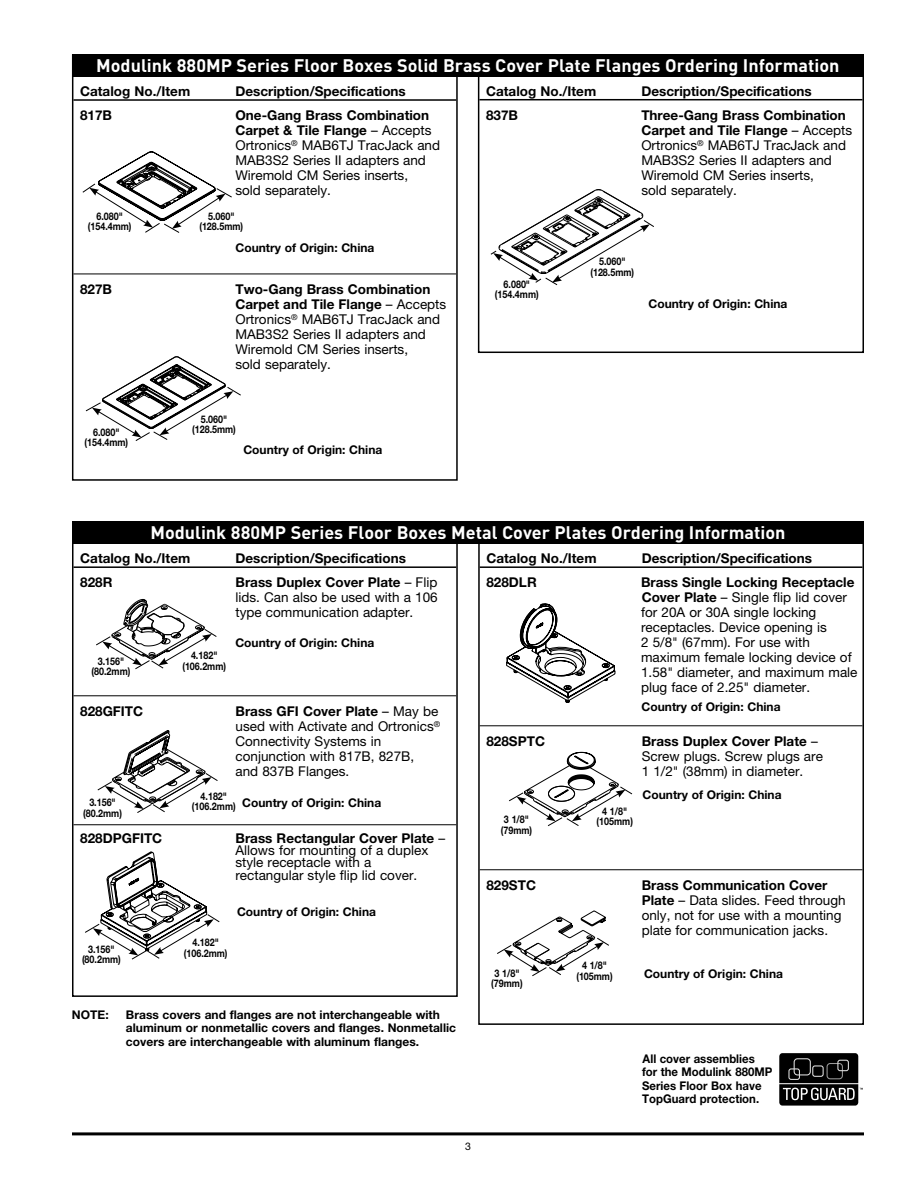
<style>
.page{position:relative;width:918px;height:1188px;background:#fff}
.page>*{position:absolute;margin:0;border:0;box-sizing:border-box;transform-origin:0 0}
.t1{font:700 18px "DIN Pro";color:#fff}
.t2{font:13.5px/15px "Helvetica Neue";color:#000}
.t3{font:700 13.5px "Helvetica Neue";color:#000}
.t4{font:700 12px/13.5px "Helvetica Neue";color:#000}
.t5{font:700 12px/13.5px "Helvetica Neue";color:#000;scale:.95 1}
.t6{font:700 10.5px/10.5px "Helvetica Neue";color:#000;text-align:center;scale:.85 1}
.t7{font:10.5px "Helvetica Neue";color:#000}
.s1{font-weight:700}
</style>
<div class="page">
<hr style="left:480px;top:566px;width:383px;height:2px;background:#000">
<hr style="left:480px;top:725px;width:383px;height:1px;background:#000">
<hr style="left:480px;top:869px;width:383px;height:1px;background:#000">
<div style="left:478px;top:521px;width:386px;height:504px;border:2px solid #000"></div>
<hr style="left:74px;top:566px;width:382px;height:2px;background:#000">
<hr style="left:74px;top:695px;width:382px;height:1px;background:#000">
<hr style="left:74px;top:824px;width:382px;height:1px;background:#000">
<div style="left:72px;top:521px;width:386px;height:476px;border:2px solid #000"></div>
<hr style="left:72px;top:1132px;width:792px;height:3px;background:#000">
<div style="left:779px;top:1053px;width:79px;height:53px;background:#000;border-radius:3px"></div>
<div style="left:794px;top:1058px;width:17px;height:17px;border:1px solid #dfdfdf;border-radius:3px"></div>
<svg style="left:788px;top:1059px;width:61px;height:21px"></svg>
<svg style="left:783px;top:1088px;width:80px;height:12px"></svg>
<hr style="left:778px;top:1083px;width:81px;height:1px;background:#fff">
<hr style="left:73px;top:99px;width:383px;height:2px;background:#000">
<hr style="left:73px;top:274px;width:383px;height:1px;background:#000">
<div style="left:72px;top:54px;width:386px;height:427px;border:2px solid #000"></div>
<hr style="left:479px;top:99px;width:383px;height:1px;background:#000">
<div style="left:478px;top:54px;width:386px;height:299px;border:2px solid #000"></div>
<div style="left:72px;top:54px;width:792px;height:23px;background:#000"></div>
<svg style="left:82px;top:152px;width:150px;height:81px"></svg>
<svg style="left:85px;top:357px;width:156px;height:84px"></svg>
<svg style="left:490px;top:189px;width:164px;height:97px"></svg>
<svg style="left:506px;top:604px;width:109px;height:99px"></svg>
<svg style="left:497px;top:911px;width:112px;height:66px"></svg>
<svg style="left:509px;top:752px;width:124px;height:74px"></svg>
<div style="left:72px;top:521px;width:792px;height:23px;background:#000"></div>
<svg style="left:96px;top:599px;width:121px;height:71px"></svg>
<svg style="left:97px;top:730px;width:121px;height:83px"></svg>
<svg style="left:85px;top:852px;width:135px;height:108px"></svg>
<h1 class="t1" style="left:96px;top:53px;width:745px">Modulink 880MP Series Floor Boxes Solid Brass Cover Plate Flanges Ordering Information</h1>
<p class="t3" style="left:80px;top:83px;width:112px">Catalog No./Item</p>
<p class="t3" style="left:235px;top:83px;width:172px">Description/Specifications</p>
<p class="t3" style="left:80px;top:107px;width:34px">817B</p>
<p class="t2" style="left:235px;top:108px;width:206px"><span class="s1">One-Gang Brass Combination<br>Carpet &amp; Tile Flange</span> – Accepts<br>Ortronics<sup>®</sup> MAB6TJ TracJack and<br>MAB3S2 Series II adapters and<br>Wiremold CM Series inserts,<br>sold separately.</p>
<p class="t6" style="left:88px;top:210px;width:53px">6.080" (154.4mm)</p>
<p class="t6" style="left:199px;top:211px;width:53px">5.060" (128.5mm)</p>
<p class="t4" style="left:236px;top:240px;width:141px">Country of Origin: China</p>
<p class="t3" style="left:80px;top:281px;width:34px">827B</p>
<p class="t2" style="left:235px;top:282px;width:212px"><span class="s1">Two-Gang Brass Combination<br>Carpet and Tile Flange</span> – Accepts<br>Ortronics<sup>®</sup> MAB6TJ TracJack and<br>MAB3S2 Series II adapters and<br>Wiremold CM Series inserts,<br>sold separately.</p>
<p class="t6" style="left:84px;top:426px;width:53px">6.080" (154.4mm)</p>
<p class="t6" style="left:192px;top:414px;width:53px">5.060" (128.5mm)</p>
<p class="t4" style="left:243px;top:443px;width:141px">Country of Origin: China</p>
<p class="t3" style="left:486px;top:83px;width:112px">Catalog No./Item</p>
<p class="t3" style="left:641px;top:83px;width:172px">Description/Specifications</p>
<p class="t3" style="left:486px;top:107px;width:34px">837B</p>
<p class="t2" style="left:641px;top:108px;width:212px"><span class="s1">Three-Gang Brass Combination<br>Carpet and Tile Flange</span> – Accepts<br>Ortronics<sup>®</sup> MAB6TJ TracJack and<br>MAB3S2 Series II adapters and<br>Wiremold CM Series inserts,<br>sold separately.</p>
<p class="t6" style="left:495px;top:279px;width:53px">6.080" (154.4mm)</p>
<p class="t6" style="left:590px;top:256px;width:53px">5.060" (128.5mm)</p>
<p class="t4" style="left:649px;top:297px;width:141px">Country of Origin: China</p>
<h1 class="t1" style="left:150px;top:521px;width:637px">Modulink 880MP Series Floor Boxes Metal Cover Plates Ordering Information</h1>
<p class="t3" style="left:80px;top:550px;width:112px">Catalog No./Item</p>
<p class="t3" style="left:236px;top:550px;width:172px">Description/Specifications</p>
<p class="t3" style="left:80px;top:574px;width:34px">828R</p>
<p class="t2" style="left:236px;top:575px;width:204px;text-align:justify"><span class="s1">Brass Duplex Cover Plate</span> – Flip lids. Can also be used with a 106 type communication adapter.</p>
<p class="t6" style="left:92px;top:656px;width:47px">3.156" (80.2mm)</p>
<p class="t6" style="left:182px;top:650px;width:53px">4.182" (106.2mm)</p>
<p class="t4" style="left:235px;top:635px;width:141px">Country of Origin: China</p>
<p class="t3" style="left:80px;top:703px;width:65px">828GFITC</p>
<p class="t2" style="left:235px;top:704px;width:206px"><span class="s1">Brass GFI Cover Plate</span> – May be used with Activate and Ortronics<sup>®<br></sup>Connectivity Systems in conjunction with 817B, 827B, and 837B Flanges.</p>
<p class="t6" style="left:83px;top:797px;width:47px">3.156" (80.2mm)</p>
<p class="t6" style="left:192px;top:791px;width:53px">4.182" (106.2mm)</p>
<p class="t4" style="left:242px;top:796px;width:141px">Country of Origin: China</p>
<p class="t3" style="left:80px;top:829px;width:84px">828DPGFITC</p>
<p class="t2" style="left:235px;top:831px;width:211px;line-height:12.5px"><span class="s1">Brass Rectangular Cover Plate</span> –<br>Allows for mounting of a duplex style receptacle with a<br>rectangular style flip lid cover.</p>
<p class="t6" style="left:82px;top:944px;width:47px">3.156" (80.2mm)</p>
<p class="t6" style="left:184px;top:937px;width:53px">4.182" (106.2mm)</p>
<p class="t4" style="left:237px;top:905px;width:141px">Country of Origin: China</p>
<p class="t4" style="left:72px;top:1007px;width:38px">NOTE:</p>
<p class="t4" style="left:126px;top:1007px;width:332px">Brass covers and flanges are not interchangeable with aluminum or nonmetallic covers and flanges. Nonmetallic covers are interchangeable with aluminum flanges.</p>
<p class="t7" style="left:465px;top:1140px;width:7px">3</p>
<p class="t3" style="left:486px;top:550px;width:112px">Catalog No./Item</p>
<p class="t3" style="left:642px;top:550px;width:172px">Description/Specifications</p>
<p class="t3" style="left:486px;top:574px;width:52px">828DLR</p>
<p class="t2" style="left:641px;top:575px;width:218px"><span class="s1">Brass Single Locking Receptacle<br>Cover Plate</span> – Single flip lid cover for 20A or 30A single locking receptacles. Device opening is<br>2 5/8" (67mm). For use with maximum female locking device of<br>1.58" diameter, and maximum male plug face of 2.25" diameter.</p>
<p class="t4" style="left:642px;top:700px;width:141px">Country of Origin: China</p>
<p class="t3" style="left:486px;top:733px;width:60px">828SPTC</p>
<p class="t2" style="left:642px;top:734px;width:183px"><span class="s1">Brass Duplex Cover Plate</span> –<br>Screw plugs. Screw plugs are<br>1 1/2" (38mm) in diameter.</p>
<p class="t6" style="left:501px;top:814px;width:38px">3 1/8" (79mm)</p>
<p class="t6" style="left:597px;top:806px;width:44px">4 1/8" (105mm)</p>
<p class="t4" style="left:643px;top:788px;width:141px">Country of Origin: China</p>
<p class="t3" style="left:486px;top:877px;width:51px">829STC</p>
<p class="t2" style="left:642px;top:878px;width:205px"><span class="s1">Brass Communication Cover<br>Plate</span> – Data slides. Feed through only, not for use with a mounting plate for communication jacks.</p>
<p class="t6" style="left:491px;top:968px;width:38px">3 1/8" (79mm)</p>
<p class="t6" style="left:576px;top:960px;width:44px">4 1/8" (105mm)</p>
<p class="t4" style="left:644px;top:967px;width:141px">Country of Origin: China</p>
<p class="t5" style="left:642px;top:1051px;width:139px">All cover assemblies for the Modulink 880MP<br>Series Floor Box have<br>TopGuard protection.</p>
</div>
